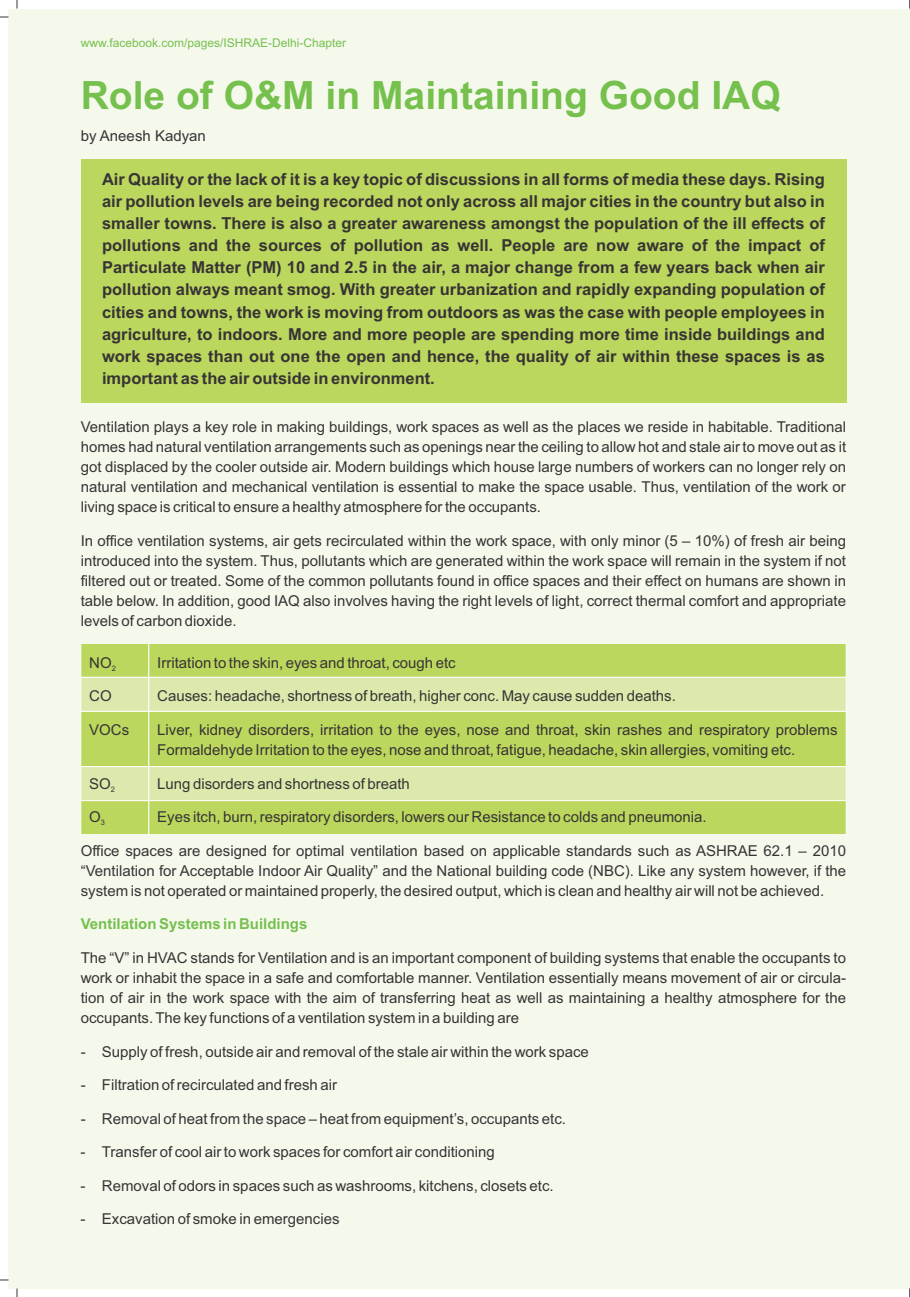
<style>
.page{position:relative;width:910px;height:1297px;background:#fff}
.page>*{position:absolute;margin:0;border:0;box-sizing:border-box;transform-origin:0 0}
.t1{font:700 39px "Arial";color:#76c04e}
.t2{font:700 16.5px/22px "Arial";color:#373435;text-align:justify}
.t3{font:15px/20.1px "Arial";color:#373435;text-align:justify}
.t4{font:700 15px "Arial";color:#76c04e}
.t5{font:12px "Arial";color:#76c04e}
.t6{font:7.5px "Arial";color:#373435}
</style>
<div class="page">
<div style="left:9px;top:9px;width:901px;height:1279px;background:#f5f9ec"></div>
<div style="left:81px;top:160px;width:765px;height:243px;background:#bcd75d"></div>
<svg style="left:80px;top:643px;width:766px;height:192px"></svg>
<p class="t5" style="left:81px;top:38px;width:267px">www.facebook.com/pages/ISHRAE-Delhi-Chapter</p>
<h1 class="t1" style="left:81px;top:81px;width:701px">Role of O&amp;M in Maintaining Good IAQ</h1>
<p class="t3" style="left:81px;top:127px;width:127px">by Aneesh Kadyan</p>
<p class="t2" style="left:102px;top:170px;width:724px">Air Quality or the lack of it is a key topic of discussions in all forms of media these days. Rising air pollution levels are being recorded not only across all major cities in the country but also in smaller towns. There is also a greater awareness amongst the population of the ill effects of pollutions and the sources of pollution as well. People are now aware of the impact of Particulate Matter (PM) 10 and 2.5 in the air, a major change from a few years back when air pollution always meant smog. With greater urbanization and rapidly expanding population of cities and towns, the work is moving from outdoors as was the case with people employees in agriculture, to indoors. More and more people are spending more time inside buildings and work spaces than out one the open and hence, the quality of air within these spaces is as important as the air outside in environment.</p>
<p class="t3" style="left:81px;top:418px;width:767px">Ventilation plays a key role in making buildings, work spaces as well as the places we reside in habitable. Traditional homes had natural ventilation arrangements such as openings near the ceiling to allow hot and stale air to move out as it got displaced by the cooler outside air. Modern buildings which house large numbers of workers can no longer rely on natural ventilation and mechanical ventilation is essential to make the space usable. Thus, ventilation of the work or living space is critical to ensure a healthy atmosphere for the occupants.</p>
<p class="t3" style="left:81px;top:532px;width:767px">In office ventilation systems, air gets recirculated within the work space, with only minor (5 – 10%) of fresh air being introduced into the system. Thus, pollutants which are generated within the work space will remain in the system if not filtered out or treated. Some of the common pollutants found in office spaces and their effect on humans are shown in table below. In addition, good IAQ also involves having the right levels of light, correct thermal comfort and appropriate levels of carbon dioxide.</p>
<p class="t3" style="left:89px;top:654px;width:28px">NO<sub>2</sub></p>
<p class="t3" style="left:157px;top:654px;width:300px">Irritation to the skin, eyes and throat, cough etc</p>
<p class="t3" style="left:89px;top:687px;width:24px">CO</p>
<p class="t3" style="left:157px;top:687px;width:520px">Causes: headache, shortness of breath, higher conc. May cause sudden deaths.</p>
<p class="t3" style="left:89px;top:721px;width:42px">VOCs</p>
<p class="t3" style="left:157px;top:721px;width:682px">Liver, kidney disorders, irritation to the eyes, nose and throat, skin rashes and respiratory problems<br>Formaldehyde Irritation to the eyes, nose and throat, fatigue, headache, skin allergies, vomiting etc.</p>
<p class="t3" style="left:89px;top:775px;width:27px">SO<sub>2</sub></p>
<p class="t3" style="left:157px;top:775px;width:254px">Lung disorders and shortness of breath</p>
<p class="t3" style="left:89px;top:808px;width:13px">O</p>
<p class="t3" style="left:157px;top:808px;width:551px">Eyes itch, burn, respiratory disorders, lowers our Resistance to colds and pneumonia.</p>
<p class="t6" style="left:101px;top:820px;width:6px">3</p>
<p class="t3" style="left:81px;top:842px;width:767px">Office spaces are designed for optimal ventilation based on applicable standards such as ASHRAE 62.1 – 2010 “Ventilation for Acceptable Indoor Air Quality” and the National building code (NBC). Like any system however, if the system is not operated or maintained properly, the desired output, which is clean and healthy air will not be achieved.</p>
<p class="t4" style="left:81px;top:918px;width:228px">Ventilation Systems in Buildings</p>
<p class="t3" style="left:81px;top:949px;width:767px">The “V” in HVAC stands for Ventilation and is an important component of building systems that enable the occupants to work or inhabit the space in a safe and comfortable manner. Ventilation essentially means movement of air or circula&shy;tion of air in the work space with the aim of transferring heat as well as maintaining a healthy atmosphere for the occupants. The key functions of a ventilation system in a building are</p>
<p class="t3" style="left:81px;top:1043px;width:510px">- Supply of fresh, outside air and removal of the stale air within the work space</p>
<p class="t3" style="left:81px;top:1076px;width:258px">- Filtration of recirculated and fresh air</p>
<p class="t3" style="left:81px;top:1110px;width:487px">- Removal of heat from the space – heat from equipment’s, occupants etc.</p>
<p class="t3" style="left:81px;top:1143px;width:416px">- Transfer of cool air to work spaces for comfort air conditioning</p>
<p class="t3" style="left:81px;top:1177px;width:475px">- Removal of odors in spaces such as washrooms, kitchens, closets etc.</p>
<p class="t3" style="left:81px;top:1210px;width:260px">- Excavation of smoke in emergencies</p>
</div>
